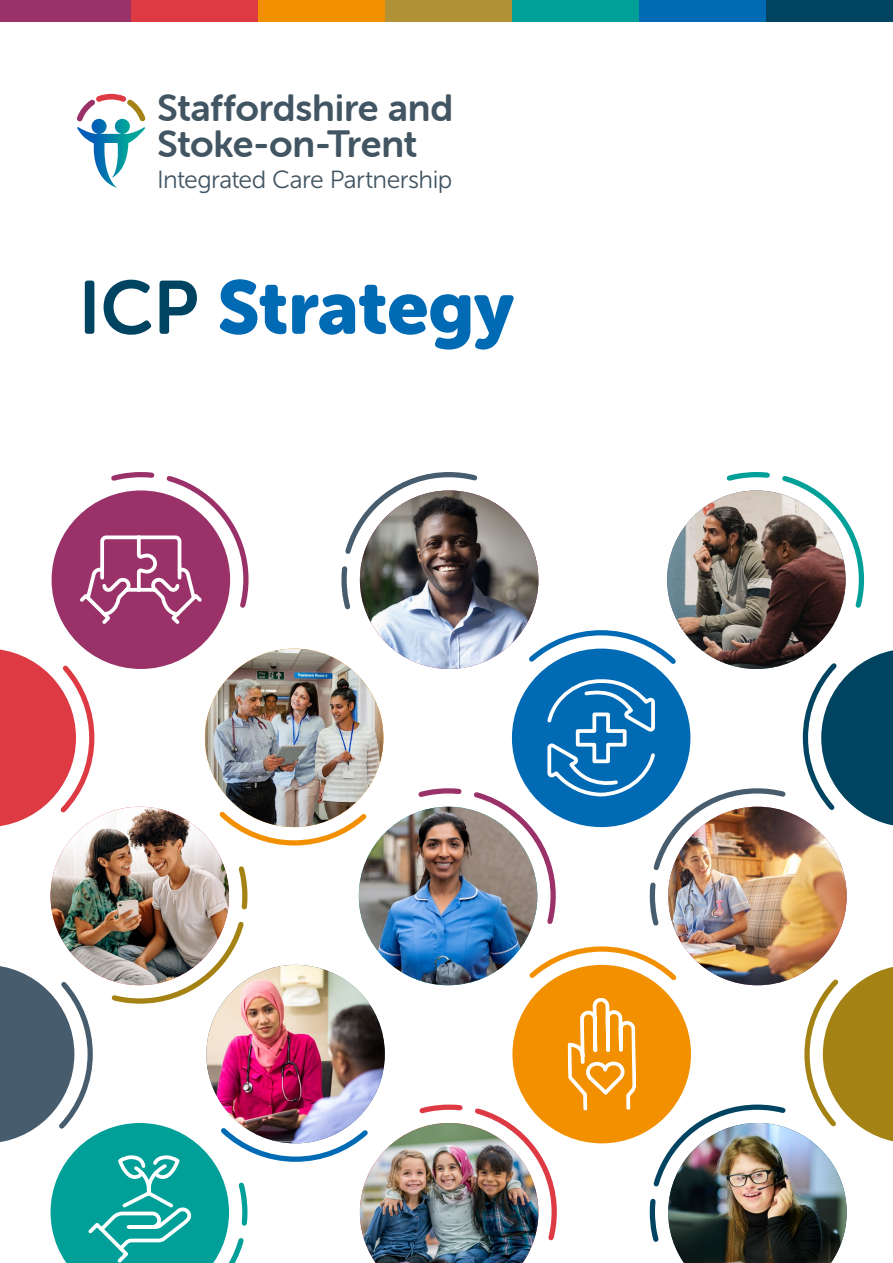
<style>
.page{position:relative;width:893px;height:1263px;background:#fff}
.page>*{position:absolute;margin:0;border:0;box-sizing:border-box;transform-origin:0 0}
.Heading_1{font:75px "Museo Sans Rounded 900";letter-spacing:-.005em;color:#006ab4}
.t1{font:37.95px/35.8px "Museo Sans Rounded 700";letter-spacing:-.005em;color:#425563}
.t2{font:24.75px "Museo Sans 300";letter-spacing:-.025em;color:#425563}
.s1{font-family:"Museo Sans Rounded 700";color:#004461}
</style>
<div class="page">
<div style="left:763px;top:0;width:130px;height:22px;background:#004461"></div>
<div style="left:636px;top:0;width:130px;height:22px;background:#006ab4"></div>
<div style="left:509px;top:0;width:130px;height:22px;background:#009f98"></div>
<div style="left:381px;top:0;width:131px;height:22px;background:#b19236"></div>
<div style="left:254px;top:0;width:130px;height:22px;background:#f39000"></div>
<div style="left:127px;top:0;width:130px;height:22px;background:#dd3a44"></div>
<div style="left:0;top:0;width:130px;height:22px;background:#9a3269"></div>
<svg style="left:77px;top:94px;width:69px;height:94px"></svg>
<img style="left:0;top:472px;width:893px;height:791px">
<p class="t1" style="left:157px;top:90px;width:298px">Staffordshire and<br>Stoke-on-Trent</p>
<p class="t2" style="left:157px;top:166px;width:297px">Integrated Care Partnership</p>
<h1 class="Heading_1" style="left:79px;top:265px;width:437px"><span class="s1">ICP</span> Strategy</h1>
</div>
